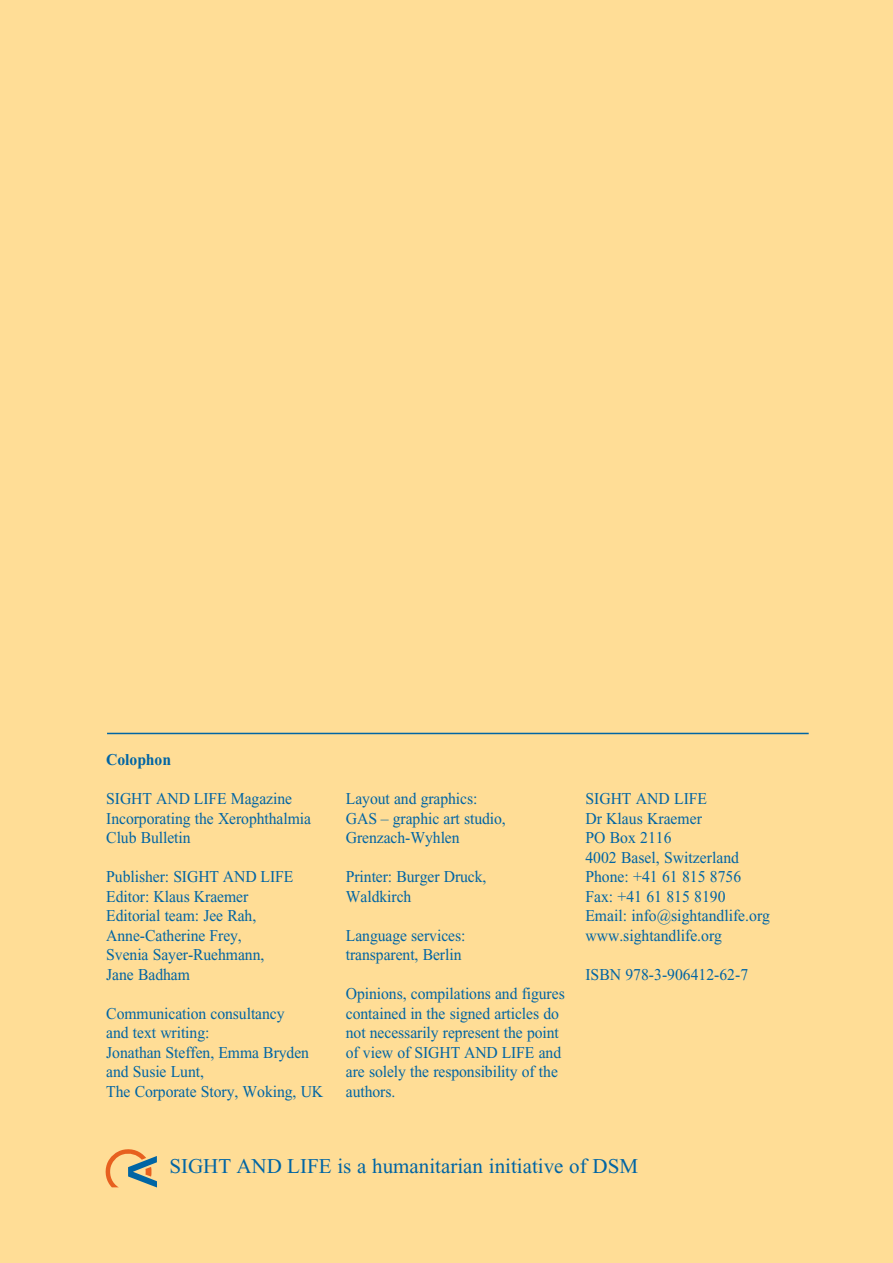
<style>
.page{position:relative;width:893px;height:1263px;background:#ffdd96}
.page>*{position:absolute;margin:0;border:0;box-sizing:border-box;transform-origin:0 0}
.t1{font:21px "Times New Roman";color:#0065a4}
.t2{font:16.5px/19.5px "Times New Roman";letter-spacing:-.005em;color:#0065a4;scale:.95 1}
.t3{font:700 16.5px "Times New Roman";letter-spacing:-.005em;color:#0065a4;scale:.95 1}
</style>
<div class="page">
<hr style="left:107px;top:733px;width:702px;height:1px;background:#0065a4">
<svg style="left:106px;top:1149px;width:51px;height:38px"></svg>
<p class="t3" style="left:106px;top:750px;width:70px">Colophon</p>
<p class="t2" style="left:106px;top:789px;width:217px">SIGHT AND LIFE Magazine<br>Incorporating the Xerophthalmia<br>Club Bulletin</p>
<p class="t2" style="left:106px;top:867px;width:198px">Publisher: SIGHT AND LIFE<br>Editor: Klaus Kraemer<br>Editorial team: Jee Rah,<br>Anne-Catherine Frey,<br>Svenia Sayer-Ruehmann,<br>Jane Badham</p>
<p class="t2" style="left:106px;top:1003px;width:230px">Communication consultancy<br>and text writing:<br>Jonathan Steffen, Emma Bryden and Susie Lunt,<br>The Corporate Story, Woking, UK</p>
<p class="t2" style="left:346px;top:789px;width:170px">Layout and graphics:<br>GAS – graphic art studio,<br>Grenzach-Wyhlen</p>
<p class="t2" style="left:346px;top:867px;width:150px">Printer: Burger Druck,<br>Waldkirch</p>
<p class="t2" style="left:346px;top:925px;width:127px">Language services: transparent, Berlin</p>
<p class="t2" style="left:346px;top:984px;width:232px">Opinions, compilations and figures contained in the signed articles do not necessarily represent the point of view of SIGHT AND LIFE and are solely the responsibility of the authors.</p>
<p class="t2" style="left:585px;top:789px;width:196px">SIGHT AND LIFE<br>Dr Klaus Kraemer<br>PO Box 2116<br>4002 Basel, Switzerland<br>Phone: +41 61 815 8756<br>Fax: +41 61 815 8190<br>Email: info@sightandlife.org www.sightandlife.org</p>
<p class="t2" style="left:585px;top:964px;width:173px">ISBN 978-3-906412-62-7</p>
<p class="t1" style="left:169px;top:1154px;width:470px">SIGHT AND LIFE is a humanitarian initiative of DSM</p>
</div>
